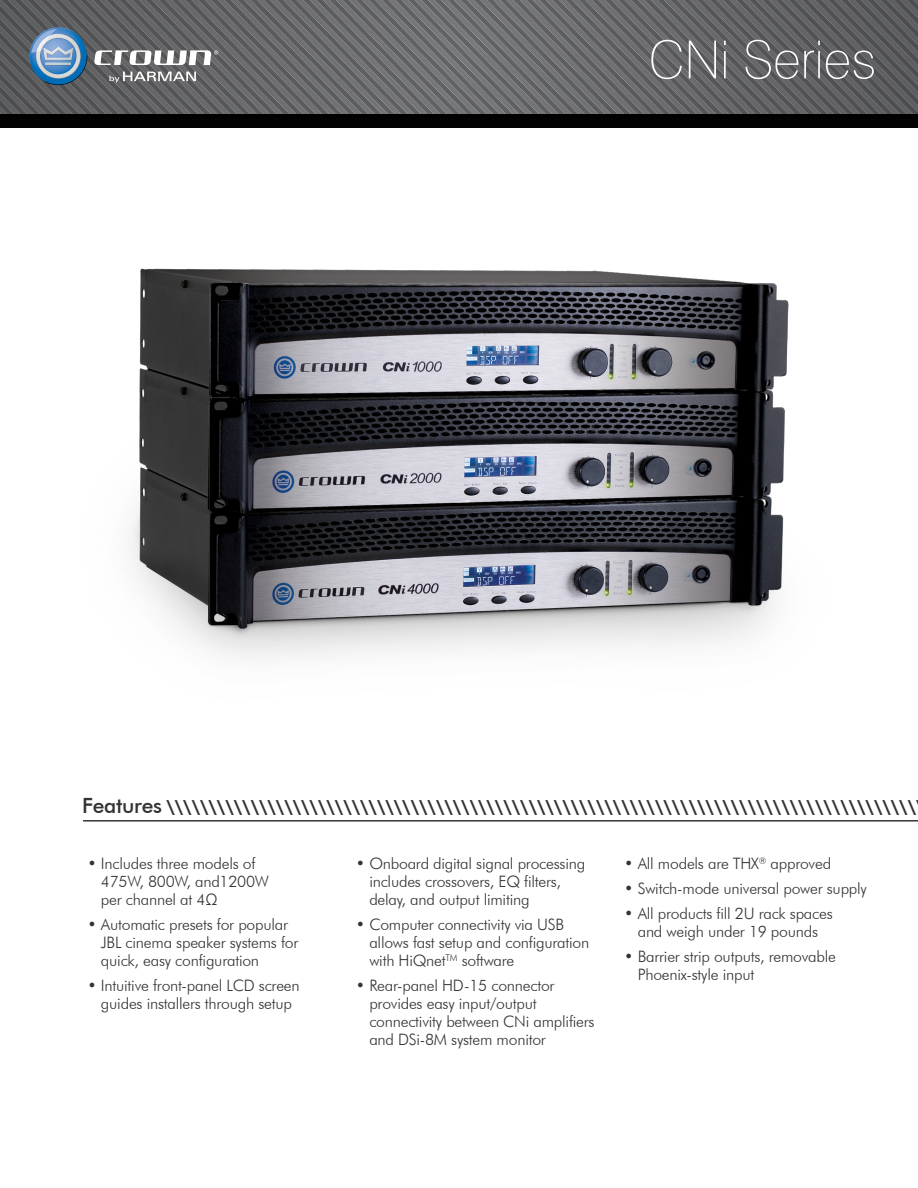
<style>
.page{position:relative;width:918px;height:1188px;background:#fff}
.page>*{position:absolute;margin:0;border:0;box-sizing:border-box;transform-origin:0 0}
.t1{font:100 52.5px "Swiss 721 BT";color:#fff}
.t2{font:900 18px "Futura BT";color:#333334}
.t3{font:300 15.75px/18px "Futura BT";letter-spacing:-.015em;color:#333334}
.s1{font-weight:500;font-size:21px}
</style>
<div class="page">
<div style="left:0;top:114px;width:918px;height:14px;background:#000"></div>
<svg style="left:0;top:0;width:918px;height:114px;background:#66686b"></svg>
<img style="left:130px;top:268px;width:659px;height:391px">
<hr style="left:83px;top:820px;width:835px;height:2px;background:#333334">
<h1 class="t1" style="left:649px;top:28px;width:229px">CNi Series</h1>
<p class="t2" style="left:82px;top:796px;width:835px"><span class="s1">Features</span> \\\\\\\\\\\\\\\\\\\\\\\\\\\\\\\\\\\\\\\\\\\\\\\\\\\\\\\\\\\\\\\\\\\\\\\\\\\\\\\\\\\\\\\\\</p>
<p class="t3" style="left:101px;top:855px;width:170px;text-indent:-13px">• Includes three models of<br>475W, 800W, and1200W per channel at 4Ω</p>
<p class="t3" style="left:101px;top:915px;width:199px;text-indent:-13px">• Automatic presets for popular<br>JBL cinema speaker systems for quick, easy configuration</p>
<p class="t3" style="left:87px;top:976px;width:214px;text-align:center">• Intuitive front-panel LCD screen guides installers through setup</p>
<p class="t3" style="left:369px;top:855px;width:217px;text-indent:-13px">• Onboard digital signal processing includes crossovers, EQ filters, delay, and output limiting</p>
<p class="t3" style="left:369px;top:915px;width:221px;text-indent:-13px">• Computer connectivity via USB allows fast setup and configuration with HiQnet<sup>TM</sup> software</p>
<p class="t3" style="left:369px;top:976px;width:227px;text-indent:-13px">• Rear-panel HD-15 connector provides easy input/output connectivity between CNi amplifiers and DSi-8M system monitor</p>
<p class="t3" style="left:624px;top:855px;width:208px">• All models are THX<sup>®</sup> approved</p>
<p class="t3" style="left:624px;top:880px;width:244px">• Switch-mode universal power supply</p>
<p class="t3" style="left:624px;top:904px;width:210px;text-align:center">• All products fill 2U rack spaces and weigh under 19 pounds</p>
<p class="t3" style="left:638px;top:947px;width:200px;text-indent:-13px">• Barrier strip outputs, removable<br>Phoenix-style input</p>
</div>
